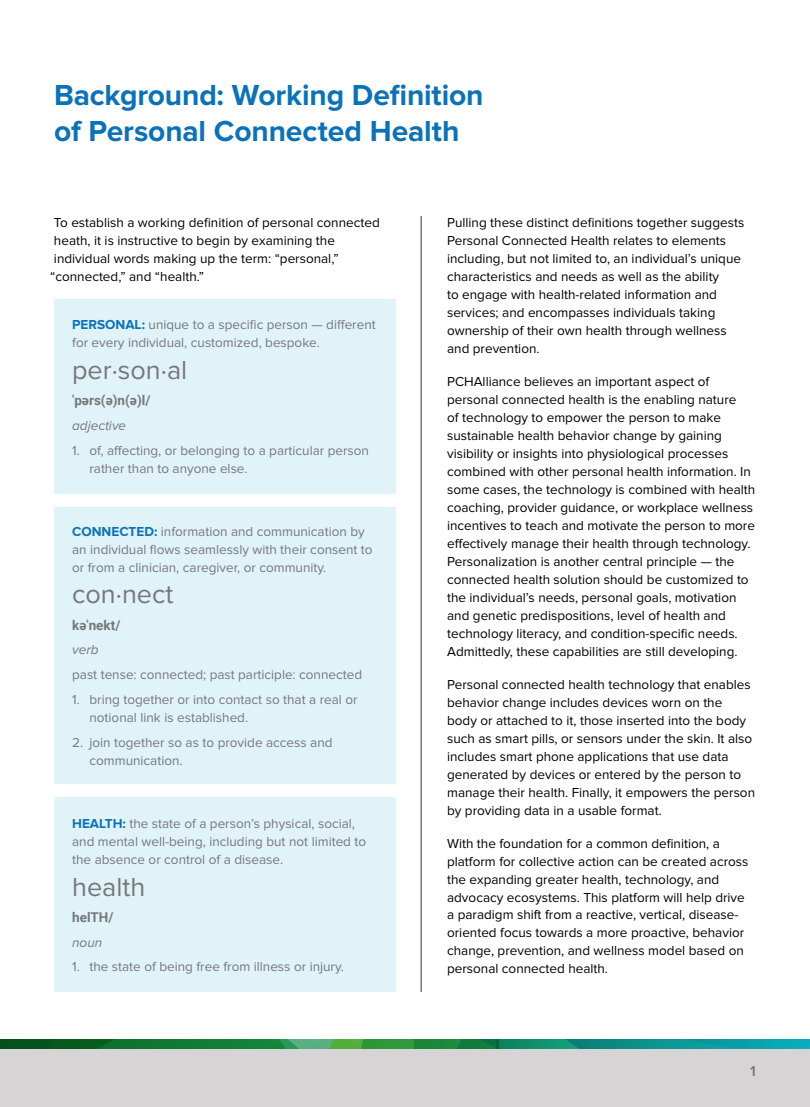
<style>
.page{position:relative;width:810px;height:1107px;background:#fff}
.page>*{position:absolute;margin:0;border:0;box-sizing:border-box;transform-origin:0 0}
.t1{font:700 30px/36px "Proxima Nova";letter-spacing:-.005em;color:#0b72ba}
.t2{font:27px "Proxima Nova";color:#777779}
.t3{font:600 15px "Proxima Nova";color:#777779}
.t4{font:13.5px/18px "Proxima Nova";color:#000}
.t5{font:13.5px/18px "Proxima Nova";color:#777779}
.t6{font:700 13.5px "Roboto";color:#777779}
.t7{font:italic 13.5px "Proxima Nova";color:#777779}
.s1{font-weight:700;color:#0b72ba}
</style>
<div class="page">
<svg style="left:0;top:1040px;width:810px;height:9px"></svg>
<div style="left:0;top:1049px;width:810px;height:58px;background:#d6d4d5"></div>
<div style="left:54px;top:299px;width:341px;height:195px;background:#e0f3f8"></div>
<div style="left:54px;top:508px;width:341px;height:276px;background:#e0f3f8"></div>
<div style="left:54px;top:798px;width:341px;height:194px;background:#e0f3f8"></div>
<hr style="left:420px;top:216px;width:2px;height:776px;background:#777779">
<h1 class="t1" style="left:54px;top:77px;width:431px">Background: Working Definition of Personal Connected Health</h1>
<p class="t4" style="left:50px;top:213px;width:331px">To establish a working definition of personal connected heath, it is instructive to begin by examining the individual words making up the term: “personal,” “connected,” and “health.”</p>
<p class="t5" style="left:72px;top:316px;width:305px"><span class="s1">PERSONAL:</span> unique to a specific person — different for every individual, customized, bespoke.</p>
<h2 class="t2" style="left:72px;top:354px;width:117px">per·son·al</h2>
<p class="t6" style="left:72px;top:391px;width:80px">ˈpərs(ə)n(ə)l/</p>
<p class="t7" style="left:72px;top:418px;width:56px">adjective</p>
<p class="t5" style="left:89px;top:441px;width:281px;text-indent:-17px">1. of, affecting, or belonging to a particular person rather than to anyone else.</p>
<p class="t5" style="left:72px;top:523px;width:302px"><span class="s1">CONNECTED:</span> information and communication by an individual flows seamlessly with their consent to or from a clinician, caregiver, or community.</p>
<h2 class="t2" style="left:72px;top:579px;width:103px">con·nect</h2>
<p class="t6" style="left:72px;top:615px;width:50px">kəˈnekt/</p>
<p class="t7" style="left:72px;top:642px;width:28px">verb</p>
<p class="t5" style="left:72px;top:666px;width:291px">past tense: connected; past participle: connected</p>
<p class="t5" style="left:89px;top:691px;width:270px;text-indent:-17px">1. bring together or into contact so that a real or notional link is established.</p>
<p class="t5" style="left:89px;top:733px;width:245px;text-indent:-17px">2. join together so as to provide access and communication.</p>
<p class="t5" style="left:72px;top:815px;width:296px"><span class="s1">HEALTH:</span> the state of a person’s physical, social, and mental well-being, including but not limited to the absence or control of a disease.</p>
<h2 class="t2" style="left:72px;top:871px;width:75px">health</h2>
<p class="t6" style="left:72px;top:908px;width:43px">helTH/</p>
<p class="t7" style="left:72px;top:935px;width:32px">noun</p>
<p class="t5" style="left:72px;top:958px;width:273px">1. the state of being free from illness or injury.</p>
<p class="t4" style="left:447px;top:213px;width:299px">Pulling these distinct definitions together suggests Personal Connected Health relates to elements including, but not limited to, an individual’s unique characteristics and needs as well as the ability<br>to engage with health-related information and services; and encompasses individuals taking ownership of their own health through wellness and prevention.</p>
<p class="t4" style="left:447px;top:372px;width:310px">PCHAlliance believes an important aspect of personal connected health is the enabling nature<br>of technology to empower the person to make sustainable health behavior change by gaining visibility or insights into physiological processes combined with other personal health information. In some cases, the technology is combined with health coaching, provider guidance, or workplace wellness incentives to teach and motivate the person to more effectively manage their health through technology.<br>Personalization is another central principle — the connected health solution should be customized to the individual’s needs, personal goals, motivation and genetic predispositions, level of health and technology literacy, and condition-specific needs.<br>Admittedly, these capabilities are still developing.</p>
<p class="t4" style="left:447px;top:675px;width:310px">Personal connected health technology that enables behavior change includes devices worn on the body or attached to it, those inserted into the body such as smart pills, or sensors under the skin. It also includes smart phone applications that use data generated by devices or entered by the person to manage their health. Finally, it empowers the person by providing data in a usable format.</p>
<p class="t4" style="left:447px;top:834px;width:303px">With the foundation for a common definition, a platform for collective action can be created across the expanding greater health, technology, and advocacy ecosystems. This platform will help drive a paradigm shift from a reactive, vertical, disease&shy;oriented focus towards a more proactive, behavior change, prevention, and wellness model based on personal connected health.</p>
<p class="t3" style="left:750px;top:1062px;width:7px">1</p>
</div>
